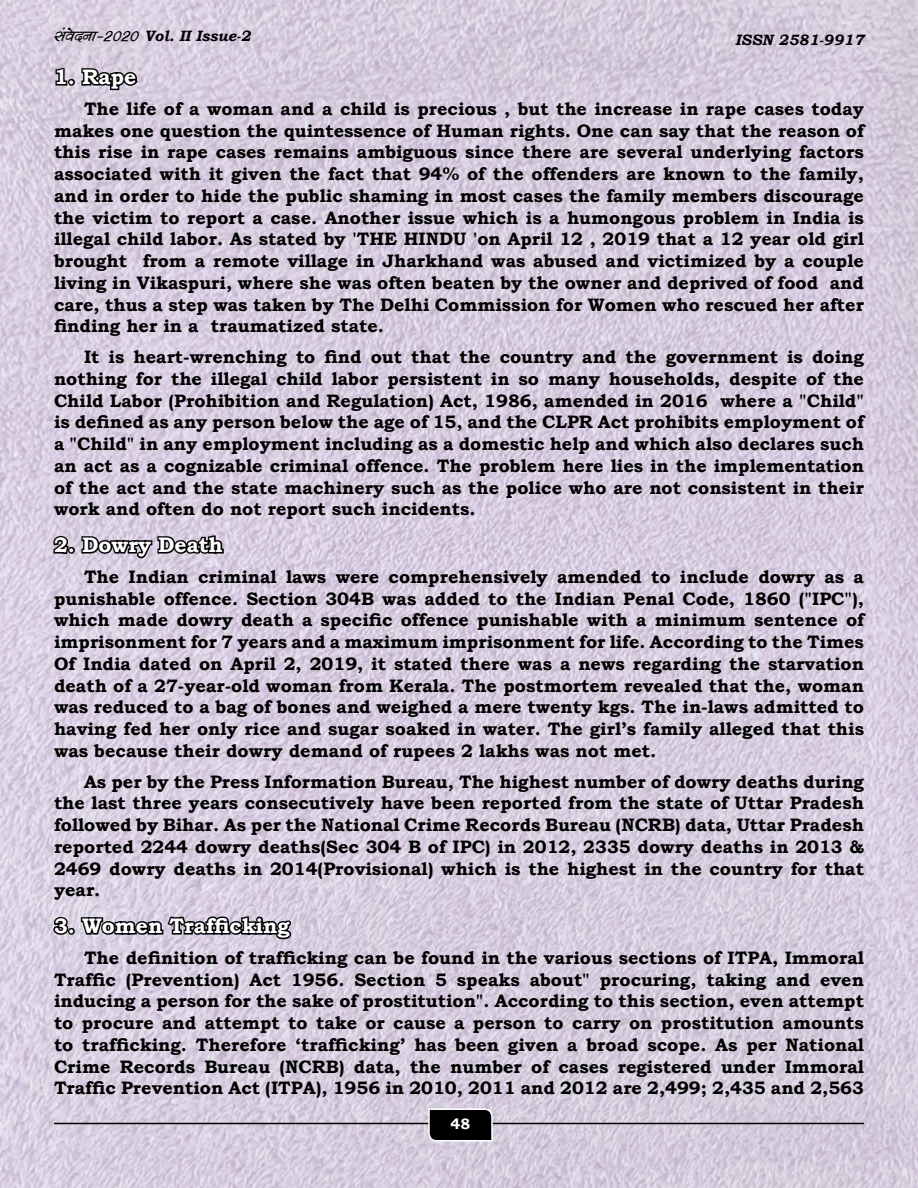
<style>
.page{position:relative;width:918px;height:1188px;background:#fff}
.page>*{position:absolute;margin:0;border:0;box-sizing:border-box;transform-origin:0 0}
.Eng__Text_Sub_Headin{font:700 21px "Bookman Old Style";color:#fff}
.English_Paragrah{font:700 18px/21.8px "Bookman Old Style";color:#000;text-align:justify}
.t1{font:italic 700 15px "Bookman Old Style";color:#000}
.Eng__Article_Heading{font:700 15px "Bookman Old Style";color:#fff}
.s1{font-family:"Kruti Dev 500";font-weight:900;font-size:18px}
</style>
<div class="page">
<img style="left:0;top:0;width:918px;height:1188px">
<svg style="left:54px;top:65px;width:86px;height:27px;background:#807a84"></svg>
<svg style="left:49px;top:533px;width:176px;height:28px;background:#7f7984"></svg>
<svg style="left:51px;top:902px;width:243px;height:52px;background:#a59eac"></svg>
<hr style="left:54px;top:1123px;width:810px;height:1px;background:#000">
<svg style="left:428px;top:1108px;width:66px;height:34px;background:#414042"></svg>
<div style="left:430px;top:1118px;width:60px;height:12px;background:#000"></div>
<p class="t1" style="left:54px;top:25px;width:198px"><span class="s1">laosnuk&amp;2020</span> Vol. II Issue-2</p>
<p class="t1" style="left:735px;top:29px;width:130px">ISSN 2581-9917</p>
<p class="Eng__Text_Sub_Headin" style="left:54px;top:62px;width:84px">1. Rape</p>
<p class="English_Paragrah" style="left:54px;top:98px;width:811px;text-indent:30px">The life of a woman and a child is precious , but the increase in rape cases today makes one question the quintessence of Human rights. One can say that the reason of this rise in rape cases remains ambiguous since there are several underlying factors associated with it given the fact that 94% of the offenders are known to the family, and in order to hide the public shaming in most cases the family members discourage the victim to report a case. Another issue which is a humongous problem in India is illegal child labor. As stated by 'THE HINDU 'on April 12 , 2019 that a 12 year old girl brought from a remote village in Jharkhand was abused and victimized by a couple living in Vikaspuri, where she was often beaten by the owner and deprived of food and care, thus a step was taken by The Delhi Commission for Women who rescued her after finding her in a traumatized state.</p>
<p class="English_Paragrah" style="left:54px;top:346px;width:812px;text-indent:30px">It is heart-wrenching to find out that the country and the government is doing nothing for the illegal child labor persistent in so many households, despite of the Child Labor (Prohibition and Regulation) Act, 1986, amended in 2016 where a "Child" is defined as any person below the age of 15, and the CLPR Act prohibits employment of a "Child" in any employment including as a domestic help and which also declares such an act as a cognizable criminal offence. The problem here lies in the implementation of the act and the state machinery such as the police who are not consistent in their work and often do not report such incidents.</p>
<p class="Eng__Text_Sub_Headin" style="left:54px;top:530px;width:170px">2. Dowry Death</p>
<p class="English_Paragrah" style="left:54px;top:566px;width:812px;text-indent:30px">The Indian criminal laws were comprehensively amended to include dowry as a punishable offence. Section 304B was added to the Indian Penal Code, 1860 ("IPC"), which made dowry death a specific offence punishable with a minimum sentence of imprisonment for 7 years and a maximum imprisonment for life. According to the Times Of India dated on April 2, 2019, it stated there was a news regarding the starvation death of a 27-year-old woman from Kerala. The postmortem revealed that the, woman was reduced to a bag of bones and weighed a mere twenty kgs. The in-laws admitted to having fed her only rice and sugar soaked in water. The girl’s family alleged that this was because their dowry demand of rupees 2 lakhs was not met.</p>
<p class="English_Paragrah" style="left:54px;top:770px;width:812px;text-indent:30px">As per by the Press Information Bureau, The highest number of dowry deaths during the last three years consecutively have been reported from the state of Uttar Pradesh followed by Bihar. As per the National Crime Records Bureau (NCRB) data, Uttar Pradesh reported 2244 dowry deaths(Sec 304 B of IPC) in 2012, 2335 dowry deaths in 2013 &amp; 2469 dowry deaths in 2014(Provisional) which is the highest in the country for that year.</p>
<p class="Eng__Text_Sub_Headin" style="left:54px;top:911px;width:237px">3. Women Trafficking</p>
<p class="English_Paragrah" style="left:54px;top:947px;width:812px;text-indent:30px">The definition of trafficking can be found in the various sections of ITPA, Immoral Traffic (Prevention) Act 1956. Section 5 speaks about" procuring, taking and even inducing a person for the sake of prostitution". According to this section, even attempt to procure and attempt to take or cause a person to carry on prostitution amounts to trafficking. Therefore ‘trafficking’ has been given a broad scope. As per National Crime Records Bureau (NCRB) data, the number of cases registered under Immoral Traffic Prevention Act (ITPA), 1956 in 2010, 2011 and 2012 are 2,499; 2,435 and 2,563</p>
<p class="Eng__Article_Heading" style="left:451px;top:1113px;width:21px">48</p>
</div>
